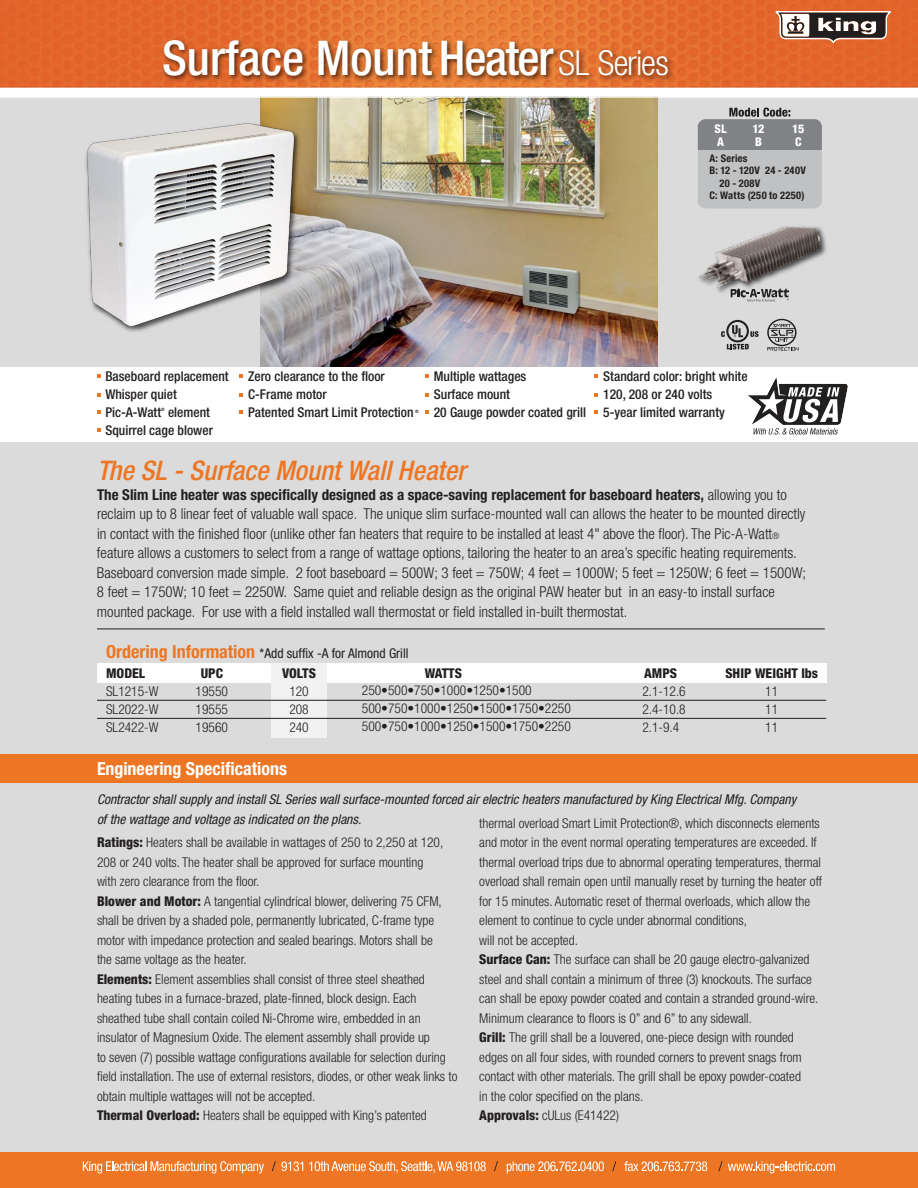
<style>
.page{position:relative;width:918px;height:1188px;background:#dadbda}
.page>*{position:absolute;margin:0;border:0;box-sizing:border-box;transform-origin:0 0}
.t1{font:500 condensed 48px "Helvetica Neue LT Std";color:#fff}
.t2{font:italic 500 condensed 27px "Helvetica Neue LT Std";color:#ed7624}
.t3{font:700 condensed 18px "Helvetica Neue LT Std";color:#fff}
.t4{font:300 condensed 15px/19.5px "Helvetica Neue LT Std";color:#231f20}
.t5{font:300 condensed 13.5px/19.5px "Helvetica Neue LT Std";color:#231f20;text-align:justify}
.t6{font:500 condensed 13.5px/18px "Helvetica Neue LT Std";color:#231f20}
.t7{font:italic condensed 13.5px/19.5px "Helvetica Neue LT Std";color:#231f20}
.t8{font:condensed 13.5px/20px "Helvetica Neue LT Std";color:#231f20}
.t9{font:800 condensed 13.5px "Helvetica Neue LT Std";color:#231f20}
.t10{font:800 condensed 12px/13.4px "Helvetica Neue LT Std";color:#fff}
.t11{font:700 condensed 10.5px "Helvetica Neue LT Std";letter-spacing:.025em;color:#221f1f}
.t12{font:500 condensed 4.5px "Helvetica Neue LT Std";color:#231f20}
.s1{font-weight:300;font-size:34.5px}
.s2{font-weight:700}
.s3{font-size:9px}
.s4{font-weight:700;font-size:18px;color:#ed7624}
.s5{font-weight:800}
</style>
<div class="page">
<div style="left:0;top:1153px;width:918px;height:35px;background:#ed7624"></div>
<svg style="left:83px;top:1161px;width:181px;height:12px"></svg>
<svg style="left:309px;top:1161px;width:177px;height:12px"></svg>
<svg style="left:507px;top:1161px;width:97px;height:12px"></svg>
<svg style="left:624px;top:1161px;width:83px;height:10px"></svg>
<svg style="left:272px;top:1161px;width:31px;height:10px"></svg>
<svg style="left:494px;top:1161px;width:4px;height:10px"></svg>
<svg style="left:612px;top:1161px;width:4px;height:10px"></svg>
<svg style="left:718px;top:1161px;width:117px;height:12px"></svg>
<div style="left:0;top:88px;width:918px;height:8px;background:#fff"></div>
<img style="left:0;top:0;width:918px;height:88px">
<img style="left:158px;top:31px;width:520px;height:63px">
<svg style="left:775px;top:11px;width:116px;height:32px;background:#92776b"></svg>
<svg style="left:698px;top:108px;width:124px;height:100px;background:#abacad"></svg>
<div style="left:0;top:754px;width:918px;height:29px;background:#ed7624"></div>
<svg style="left:747px;top:298px;width:42px;height:3px"></svg>
<img style="left:699px;top:226px;width:128px;height:72px">
<div style="left:97px;top:663px;width:729px;height:20px;background:#fff"></div>
<div style="left:272px;top:663px;width:55px;height:74px;background:#f1f1f1"></div>
<hr style="left:97px;top:700px;width:729px;height:1px;background:#211e1f">
<hr style="left:97px;top:718px;width:729px;height:1px;background:#211e1f">
<hr style="left:97px;top:629px;width:728px;height:1px;background:#211e1f">
<svg style="left:721px;top:320px;width:38px;height:29px"></svg>
<svg style="left:767px;top:319px;width:32px;height:32px"></svg>
<img style="left:260px;top:98px;width:398px;height:269px">
<div style="left:0;top:367px;width:918px;height:74px;background:#fff"></div>
<svg style="left:240px;top:374px;width:3px;height:4px"></svg>
<svg style="left:240px;top:393px;width:3px;height:4px"></svg>
<svg style="left:240px;top:410px;width:3px;height:4px"></svg>
<svg style="left:594px;top:374px;width:4px;height:4px"></svg>
<svg style="left:594px;top:393px;width:4px;height:4px"></svg>
<svg style="left:594px;top:410px;width:4px;height:4px"></svg>
<svg style="left:97px;top:374px;width:4px;height:4px"></svg>
<svg style="left:97px;top:393px;width:4px;height:4px"></svg>
<svg style="left:97px;top:410px;width:4px;height:4px"></svg>
<svg style="left:97px;top:428px;width:4px;height:4px"></svg>
<svg style="left:425px;top:374px;width:4px;height:4px"></svg>
<svg style="left:425px;top:393px;width:4px;height:4px"></svg>
<svg style="left:425px;top:410px;width:4px;height:4px"></svg>
<img style="left:85px;top:118px;width:220px;height:213px">
<hr style="left:0;top:96px;width:918px;height:2px;background:#fff">
<svg style="left:748px;top:377px;width:100px;height:58px"></svg>
<h1 class="t1" style="left:162px;top:30px;width:508px">Surface Mount Heater <span class="s1">SL Series</span></h1>
<p class="t10" style="left:714px;top:121px;width:14px">SL<br>A</p>
<p class="t10" style="left:752px;top:121px;width:14px">12<br>B</p>
<p class="t10" style="left:792px;top:121px;width:14px">15<br>C</p>
<p class="t11" style="left:710px;top:152px;width:40px">A: Series</p>
<p class="t11" style="left:710px;top:164px;width:98px">B: 12 - 120V 24 - 240V</p>
<p class="t11" style="left:720px;top:177px;width:42px">20 - 208V</p>
<p class="t11" style="left:710px;top:189px;width:97px">C: Watts (250 to 2250)</p>
<p class="t6" style="left:105px;top:367px;width:125px">Baseboard replacement<br>Whisper quiet<br>Pic-A-Watt</p>
<p class="t6" style="left:105px;top:403px;width:109px;text-align:right">element<br>Squirrel cage blower</p>
<p class="t12" style="left:161px;top:407px;width:5px">®</p>
<p class="t6" style="left:248px;top:367px;width:167px">Zero clearance to the floor<br>C-Frame motor<br>Patented Smart Limit Protection</p>
<p class="t12" style="left:415px;top:408px;width:5px">®</p>
<p class="t6" style="left:434px;top:367px;width:154px">Multiple wattages<br>Surface mount<br>20 Gauge powder coated grill</p>
<p class="t6" style="left:603px;top:367px;width:146px">Standard color: bright white<br>120, 208 or 240 volts<br>5-year limited warranty</p>
<h2 class="t2" style="left:97px;top:454px;width:370px">The SL - Surface Mount Wall Heater</h2>
<p class="t4" style="left:97px;top:484px;width:711px"><span class="s2">The Slim Line heater was specifically designed as a space-saving replacement for baseboard heaters,</span> allowing you to reclaim up to 8 linear feet of valuable wall space. The unique slim surface-mounted wall can allows the heater to be mounted directly in contact with the finished floor (unlike other fan heaters that require to be installed at least 4" above the floor). The Pic-A-Watt<span class="s3">® </span>feature allows a customers to select from a range of wattage options, tailoring the heater to an area’s specific heating requirements.<br>Baseboard conversion made simple. 2 foot baseboard = 500W; 3 feet = 750W; 4 feet = 1000W; 5 feet = 1250W; 6 feet = 1500W; 8 feet = 1750W; 10 feet = 2250W. Same quiet and reliable design as the original PAW heater but in an easy-to install surface mounted package. For use with a field installed wall thermostat or field installed in-built thermostat.</p>
<p class="t8" style="left:201px;top:643px;width:209px;text-indent:-95px"><span class="s4">Ordering Information</span> *Add suffix -A for Almond Grill<br><span class="s5">UPC</span></p>
<p class="t9" style="left:106px;top:665px;width:41px">MODEL</p>
<p class="t5" style="left:106px;top:682px;width:54px;line-height:18px">SL1215-W SL2022-W SL2422-W</p>
<p class="t5" style="left:642px;top:682px;width:45px;line-height:18px">2.1-12.6<br>2.4-10.8<br>2.1-9.4</p>
<p class="t9" style="left:282px;top:665px;width:35px">VOLTS</p>
<p class="t9" style="left:425px;top:665px;width:39px">WATTS</p>
<p class="t9" style="left:644px;top:665px;width:35px">AMPS</p>
<p class="t9" style="left:725px;top:665px;width:94px">SHIP WEIGHT lbs</p>
<p class="t5" style="left:362px;top:682px;width:210px;line-height:18px;text-align:left">250•500•750•1000•1250•1500<br>500•750•1000•1250•1500•1750•2250<br>500•750•1000•1250•1500•1750•2250</p>
<p class="t5" style="left:765px;top:682px;width:14px;line-height:18px">11<br>11<br>11</p>
<p class="t5" style="left:196px;top:682px;width:34px;line-height:18px">19550<br>19555<br>19560</p>
<p class="t5" style="left:289px;top:682px;width:21px;line-height:18px">120<br>208<br>240</p>
<h3 class="t3" style="left:97px;top:758px;width:192px">Engineering Specifications</h3>
<p class="t7" style="left:97px;top:790px;width:701px">Contractor shall supply and install SL Series wall surface-mounted forced air electric heaters manufactured by King Electrical Mfg. Company of the wattage and voltage as indicated on the plans.</p>
<p class="t5" style="left:97px;top:833px;width:362px;text-align:left"><span class="s5">Ratings:</span> Heaters shall be available in wattages of 250 to 2,250 at 120, 208 or 240 volts. The heater shall be approved for surface mounting<br>with zero clearance from the floor.<br><span class="s5">Blower and Motor:</span> A tangential cylindrical blower, delivering 75 CFM, shall be driven by a shaded pole, permanently lubricated, C-frame type motor with impedance protection and sealed bearings. Motors shall be<br>the same voltage as the heater.<br><span class="s5">Elements:</span> Element assemblies shall consist of three steel sheathed heating tubes in a furnace-brazed, plate-finned, block design. Each sheathed tube shall contain coiled Ni-Chrome wire, embedded in an insulator of Magnesium Oxide. The element assembly shall provide up<br>to seven (7) possible wattage configurations available for selection during field installation. The use of external resistors, diodes, or other weak links to obtain multiple wattages will not be accepted.<br><span class="s5">Thermal Overload:</span> Heaters shall be equipped with King’s patented</p>
<p class="t5" style="left:479px;top:813px;width:344px;text-align:left">thermal overload Smart Limit Protection®, which disconnects elements and motor in the event normal operating temperatures are exceeded. If thermal overload trips due to abnormal operating temperatures, thermal overload shall remain open until manually reset by turning the heater off for 15 minutes. Automatic reset of thermal overloads, which allow the element to continue to cycle under abnormal conditions,<br>will not be accepted.<br><span class="s5">Surface Can:</span> The surface can shall be 20 gauge electro-galvanized steel and shall contain a minimum of three (3) knockouts. The surface can shall be epoxy powder coated and contain a stranded ground-wire.<br>Minimum clearance to floors is 0” and 6” to any sidewall.<br><span class="s5">Grill:</span> The grill shall be a louvered, one-piece design with rounded edges on all four sides, with rounded corners to prevent snags from contact with other materials. The grill shall be epoxy powder-coated<br>in the color specified on the plans.<br><span class="s5">Approvals:</span> cULus (E41422)</p>
</div>
